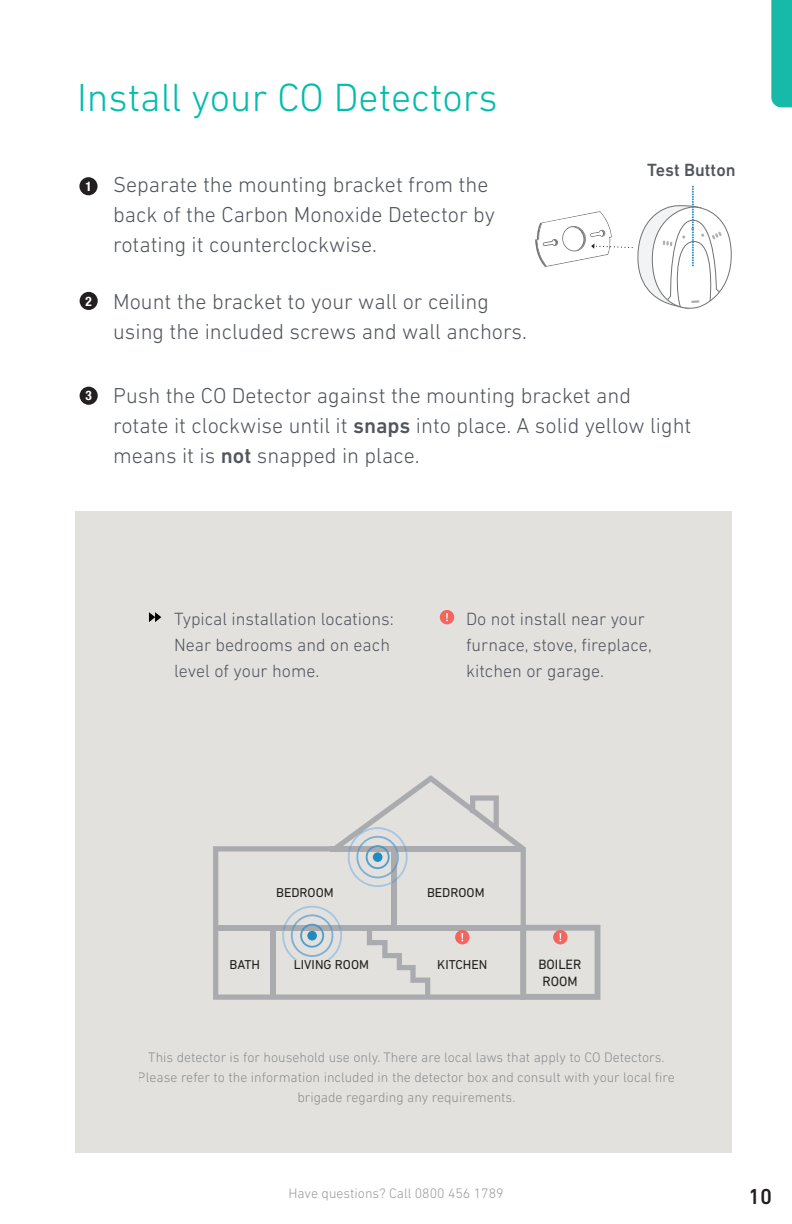
<style>
.page{position:relative;width:792px;height:1224px;background:#fff}
.page>*{position:absolute;margin:0;border:0;box-sizing:border-box;transform-origin:0 0}
.Header_style{font:300 40px "DIN Next LT Pro";color:#00bdad}
.bullet_style{font:300 22px/30px "DIN Next LT Pro";color:#51555d}
.Steps__bullets{font:300 22px/30px "DIN Next LT Pro";color:#51555d}
.t1{font:500 22px "DIN Next LT Pro";color:#231f20}
.Body{font:300 18px/26px "DIN Next LT Pro";color:#51555d}
.bullet_style-2{font:500 18px "DIN Next LT Pro";color:#51555d}
.t2{font:300 14px/20px "DIN Next LT Pro";color:#51555d;text-align:center}
.t3{font:300 14px "DIN Next LT Pro";color:#9b9ba0}
.t4{font:13.8px/16.4px "DIN Next LT Pro";color:#231f20}
.t5{font:700 condensed 13.2px "Helvetica Neue";color:#fff}
.t6{font:13px "DIN Next LT Pro";color:#231f20}
.s1{font-weight:500}
</style>
<div class="page">
<div style="left:75px;top:511px;width:657px;height:642px;background:#e2e1dd"></div>
<svg style="left:213px;top:775px;width:313px;height:225px"></svg>
<div style="left:216px;top:925px;width:307px;height:5px;background:#aaabaf"></div>
<div style="left:392px;top:849px;width:5px;height:77px;background:#aaabaf"></div>
<div style="left:270px;top:928px;width:6px;height:69px;background:#aaabaf"></div>
<svg style="left:367px;top:930px;width:63px;height:66px"></svg>
<div style="left:331px;top:846px;width:192px;height:5px;background:#aaabaf"></div>
<svg style="left:348px;top:827px;width:60px;height:60px"></svg>
<svg style="left:282px;top:906px;width:60px;height:54px"></svg>
<svg style="left:455px;top:930px;width:15px;height:14px"></svg>
<svg style="left:520px;top:925px;width:80px;height:75px"></svg>
<div style="left:79px;top:177px;width:19px;height:18px;background:#231f20;border-radius:50%"></div>
<div style="left:80px;top:292px;width:18px;height:18px;background:#231f20;border-radius:50%"></div>
<div style="left:80px;top:387px;width:18px;height:18px;background:#231f20;border-radius:50%"></div>
<svg style="left:149px;top:612px;width:12px;height:10px"></svg>
<div style="left:440px;top:610px;width:14px;height:14px;background:#f1675f;border-radius:50%"></div>
<svg style="left:446px;top:613px;width:2px;height:8px"></svg>
<svg style="left:535px;top:187px;width:197px;height:122px"></svg>
<div style="left:771px;top:0;width:21px;height:107px;background:#17baa9"></div>
<p class="Header_style" style="left:77px;top:74px;width:422px">Install your CO Detectors</p>
<p class="t5" style="left:86px;top:176px;width:8px">1</p>
<p class="t5" style="left:86px;top:290px;width:8px">2</p>
<p class="bullet_style" style="left:113px;top:169px;width:383px">Separate the mounting bracket from the back of the Carbon Monoxide Detector by rotating it counterclockwise.</p>
<p class="bullet_style" style="left:113px;top:286px;width:415px">Mount the bracket to your wall or ceiling using the included screws and wall anchors.</p>
<p class="bullet_style-2" style="left:647px;top:159px;width:90px">Test Button</p>
<p class="t5" style="left:86px;top:385px;width:8px">3</p>
<p class="Steps__bullets" style="left:113px;top:380px;width:580px">Push the CO Detector against the mounting bracket and rotate it clockwise until it <span class="s1">snaps</span> into place. A solid yellow light means it is <span class="s1">not</span> snapped in place.</p>
<p class="Body" style="left:174px;top:606px;width:221px">Typical installation locations:<br>Near bedrooms and on each level of your home.</p>
<p class="Body" style="left:466px;top:605px;width:187px">Do not install near your furnace, stove, fireplace, kitchen or garage.</p>
<p class="t6" style="left:276px;top:885px;width:59px">BEDROOM</p>
<p class="t6" style="left:427px;top:885px;width:59px">BEDROOM</p>
<p class="t6" style="left:230px;top:957px;width:32px">BATH</p>
<p class="t6" style="left:294px;top:957px;width:77px">LIVING ROOM</p>
<p class="t6" style="left:437px;top:957px;width:52px">KITCHEN</p>
<p class="t4" style="left:538px;top:956px;width:45px">BOILER<br>ROOM</p>
<p class="t2" style="left:138px;top:1047px;width:539px">This detector is for household use only. There are local laws that apply to CO Detectors.<br>Please refer to the information included in the detector box and consult with your local fire brigade regarding any requirements.</p>
<p class="t3" style="left:288px;top:1185px;width:217px">Have questions? Call 0800 456 1789</p>
<h2 class="t1" style="left:748px;top:1184px;width:26px">10</h2>
</div>
